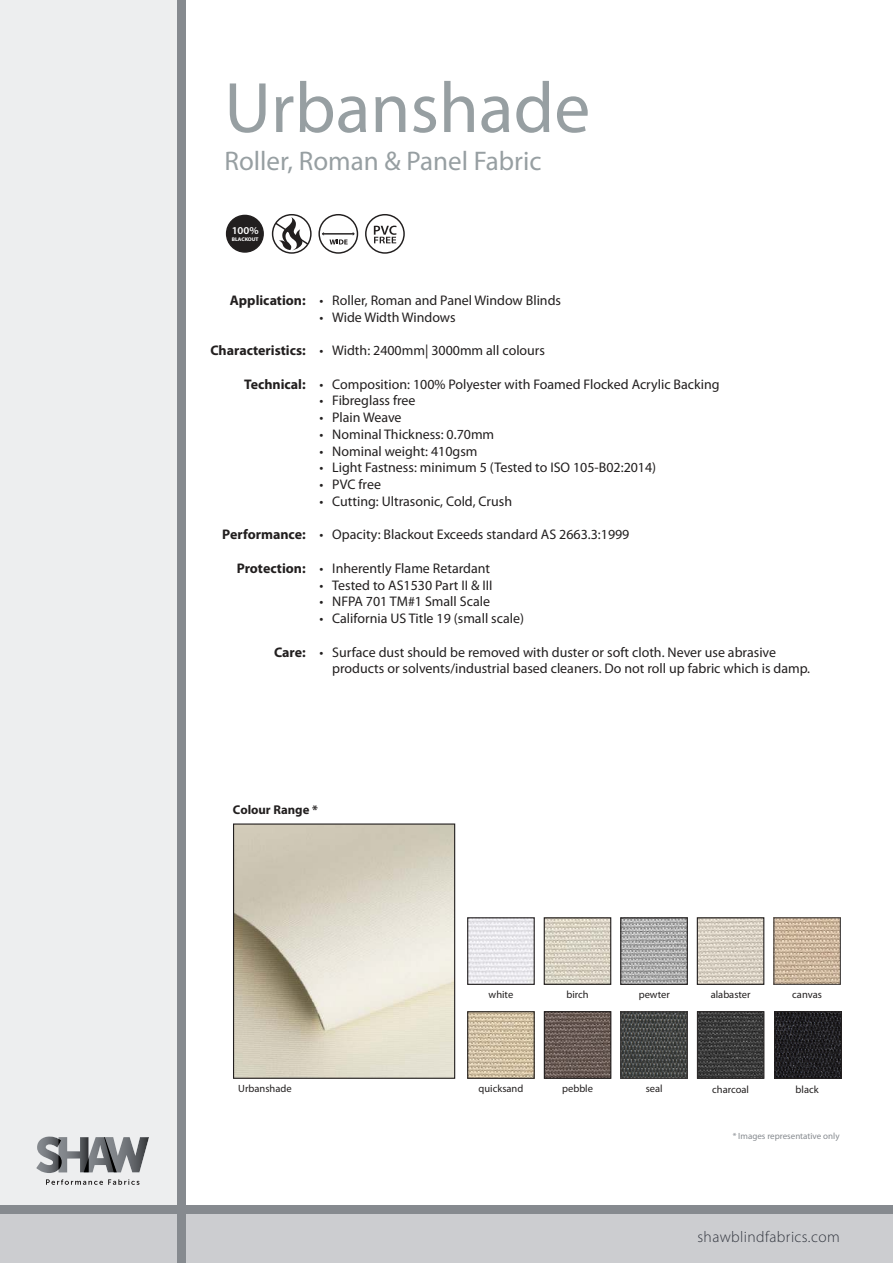
<style>
.page{position:relative;width:893px;height:1263px;background:#fff}
.page>*{position:absolute;margin:0;border:0;box-sizing:border-box;transform-origin:0 0}
.t1{font:72px "Myriad Pro";color:#979fa2}
.t2{font:27px "Myriad Pro";color:#979fa2}
.t3{font:300 15.45px "Myriad Pro";letter-spacing:.025em;color:#333740}
.t4{font:13.95px/16.8px "Myriad Pro";color:#221f1f}
.t5{font:700 13.95px "Myriad Pro";color:#221f1f}
.t6{font:700 12.75px "Myriad Pro";color:#221f1f}
.t7{font:10.5px "Myriad Pro";color:#221f1f}
.t8{font:600 10.5px "Myriad Pro";color:#fff;scale:1.05 1}
.t9{font:9px "Myriad Pro";color:#868a8f}
.t10{font:700 5.25px "Myriad Pro";color:#fff;scale:1.05 1}
</style>
<div class="page">
<img style="left:235px;top:825px;width:218px;height:252px">
<div style="left:233px;top:823px;width:222px;height:256px;border:1px solid #221f1f"></div>
<img style="left:469px;top:1013px;width:64px;height:64px">
<div style="left:467px;top:1011px;width:68px;height:68px;border:1px solid #221f1f"></div>
<img style="left:776px;top:1013px;width:64px;height:64px">
<div style="left:774px;top:1011px;width:68px;height:68px;border:1px solid #221f1f"></div>
<img style="left:546px;top:1013px;width:63px;height:64px">
<div style="left:544px;top:1011px;width:67px;height:68px;border:1px solid #221f1f"></div>
<img style="left:622px;top:1013px;width:64px;height:64px">
<div style="left:620px;top:1011px;width:68px;height:68px;border:1px solid #221f1f"></div>
<img style="left:699px;top:1013px;width:63px;height:64px">
<div style="left:697px;top:1011px;width:67px;height:68px;border:1px solid #221f1f"></div>
<img style="left:469px;top:919px;width:64px;height:64px">
<div style="left:467px;top:917px;width:68px;height:68px;border:1px solid #221f1f"></div>
<img style="left:546px;top:919px;width:63px;height:64px">
<div style="left:544px;top:917px;width:67px;height:68px;border:1px solid #221f1f"></div>
<img style="left:622px;top:919px;width:64px;height:64px">
<div style="left:620px;top:917px;width:68px;height:68px;border:1px solid #221f1f"></div>
<img style="left:699px;top:919px;width:63px;height:64px">
<div style="left:697px;top:917px;width:67px;height:68px;border:1px solid #221f1f"></div>
<img style="left:775px;top:919px;width:64px;height:64px">
<div style="left:773px;top:917px;width:68px;height:68px;border:1px solid #221f1f"></div>
<div style="left:0;top:1209px;width:893px;height:54px;background:#cccdd0"></div>
<div style="left:0;top:0;width:182px;height:1209px;background:#edeeef"></div>
<div style="left:0;top:1205px;width:893px;height:8px;background:#868a8f"></div>
<div style="left:177px;top:0;width:9px;height:1263px;background:#868a8f"></div>
<svg style="left:46px;top:1179px;width:93px;height:6px"></svg>
<svg style="left:62px;top:1172px;width:78px;height:1px"></svg>
<img style="left:117px;top:1137px;width:32px;height:35px">
<img style="left:89px;top:1137px;width:28px;height:35px">
<img style="left:62px;top:1137px;width:27px;height:35px">
<img style="left:36px;top:1136px;width:26px;height:37px">
<div style="left:227px;top:215px;width:36px;height:37px;background:#221f1f;border-radius:50%"></div>
<div style="left:226px;top:215px;width:38px;height:38px;border:1px solid #221f1f;border-radius:50%"></div>
<svg style="left:374px;top:226px;width:23px;height:17px"></svg>
<div style="left:365px;top:214px;width:40px;height:40px;border:1px solid #221f1f;border-radius:50%"></div>
<div style="left:272px;top:214px;width:40px;height:40px;border:1px solid #221f1f;border-radius:50%"></div>
<svg style="left:274px;top:217px;width:36px;height:33px"></svg>
<svg style="left:319px;top:214px;width:39px;height:40px"></svg>
<h1 class="t1" style="left:224px;top:78px;width:367px">Urbanshade</h1>
<h2 class="t2" style="left:224px;top:149px;width:319px">Roller, Roman &amp; Panel Fabric</h2>
<p class="t8" style="left:232px;top:225px;width:27px">100%</p>
<p class="t10" style="left:232px;top:236px;width:27px">BLACKOUT</p>
<p class="t5" style="left:230px;top:295px;width:77px">Application:</p>
<p class="t5" style="left:210px;top:345px;width:97px">Characteristics:</p>
<p class="t5" style="left:244px;top:379px;width:63px">Technical:</p>
<p class="t5" style="left:222px;top:529px;width:85px">Performance:</p>
<p class="t5" style="left:237px;top:563px;width:70px">Protection:</p>
<p class="t5" style="left:274px;top:646px;width:33px">Care:</p>
<p class="t4" style="left:319px;top:293px;width:243px">• Roller, Roman and Panel Window Blinds</p>
<p class="t4" style="left:319px;top:310px;width:138px">• Wide Width Windows</p>
<p class="t4" style="left:319px;top:343px;width:227px">• Width: 2400mm| 3000mm all colours</p>
<p class="t4" style="left:319px;top:377px;width:402px">• Composition: 100% Polyester with Foamed Flocked Acrylic Backing</p>
<p class="t4" style="left:319px;top:393px;width:98px">• Fibreglass free</p>
<p class="t4" style="left:319px;top:410px;width:84px">• Plain Weave</p>
<p class="t4" style="left:319px;top:427px;width:176px">• Nominal Thickness: 0.70mm</p>
<p class="t4" style="left:319px;top:444px;width:159px">• Nominal weight: 410gsm</p>
<p class="t4" style="left:319px;top:460px;width:338px">• Light Fastness: minimum 5 (Tested to ISO 105-B02:2014)</p>
<p class="t4" style="left:319px;top:477px;width:63px">• PVC free</p>
<p class="t4" style="left:319px;top:494px;width:194px">• Cutting: Ultrasonic, Cold, Crush</p>
<p class="t4" style="left:319px;top:527px;width:311px">• Opacity: Blackout Exceeds standard AS 2663.3:1999</p>
<p class="t4" style="left:319px;top:561px;width:172px">• Inherently Flame Retardant</p>
<p class="t4" style="left:319px;top:578px;width:174px">• Tested to AS1530 Part II &amp; III</p>
<p class="t4" style="left:319px;top:594px;width:172px">• NFPA 701 TM#1 Small Scale</p>
<p class="t4" style="left:319px;top:611px;width:206px">• California US Title 19 (small scale)</p>
<p class="t4" style="left:332px;top:645px;width:479px;text-indent:-13px">• Surface dust should be removed with duster or soft cloth. Never use abrasive products or solvents/industrial based cleaners. Do not roll up fabric which is damp.</p>
<p class="t6" style="left:233px;top:805px;width:86px">Colour Range *</p>
<p class="t7" style="left:489px;top:990px;width:26px">white</p>
<p class="t7" style="left:566px;top:990px;width:24px">birch</p>
<p class="t7" style="left:639px;top:990px;width:33px">pewter</p>
<p class="t7" style="left:711px;top:990px;width:41px">alabaster</p>
<p class="t7" style="left:792px;top:990px;width:31px">canvas</p>
<p class="t7" style="left:238px;top:1084px;width:55px">Urbanshade</p>
<p class="t7" style="left:479px;top:1084px;width:46px">quicksand</p>
<p class="t7" style="left:562px;top:1084px;width:32px">pebble</p>
<p class="t7" style="left:646px;top:1084px;width:18px">seal</p>
<p class="t7" style="left:712px;top:1085px;width:38px">charcoal</p>
<p class="t7" style="left:795px;top:1085px;width:25px">black</p>
<p class="t9" style="left:733px;top:1132px;width:108px">* Images representative only</p>
<p class="t3" style="left:697px;top:1227px;width:144px">shawblindfabrics.com</p>
</div>
